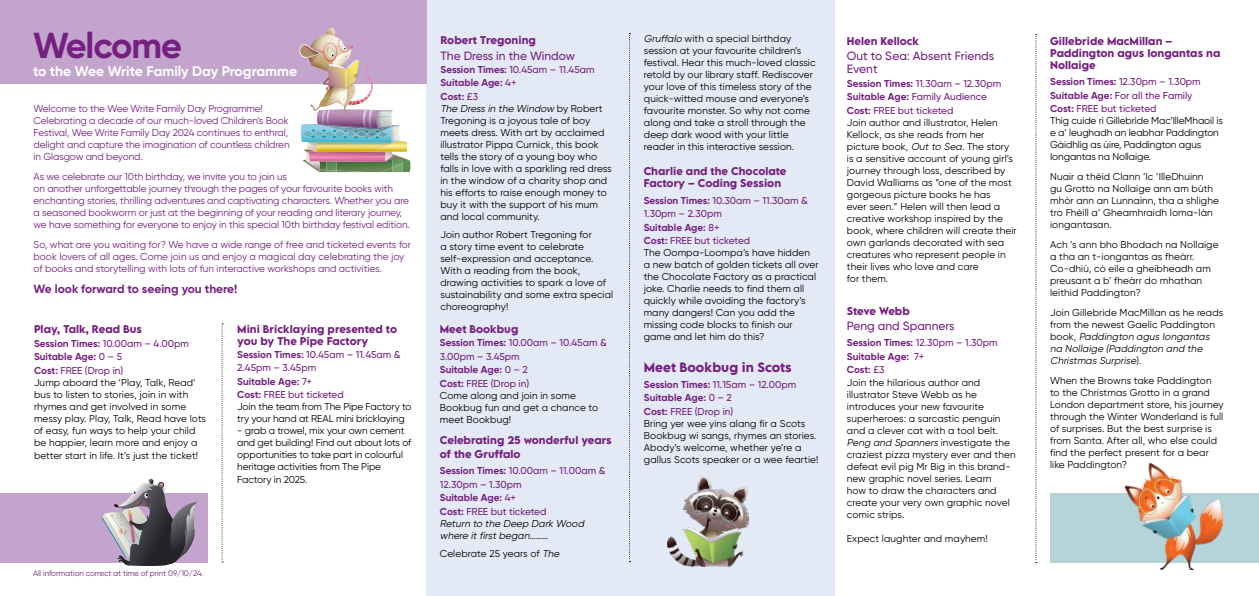
<style>
.page{position:relative;width:1259px;height:596px;background:#fff}
.page>*{position:absolute;margin:0;border:0;box-sizing:border-box;transform-origin:0 0}
.t1{font:700 36px "Gilroy";letter-spacing:-.03em;color:#75207f}
.t2{font:700 14px "Gilroy";color:#fff}
.t3{font:500 12px/13px "Gilroy";color:#75207f}
.t4{font:700 12px "Gilroy";color:#75207f}
.t5{font:600 12px "LEMONMILK Pro";color:#75207f}
.t6{font:10px/12px "Gilroy";letter-spacing:.01em;color:#000}
.t7{font:10px/12px "Gilroy";letter-spacing:-.01em;color:#75207f}
.t8{font:500 10px/13.5px "Gilroy";color:#75207f}
.t9{font:10px/12px "Gilroy";letter-spacing:-.01em;color:#000}
.t10{font:600 10px/12px "LEMONMILK Pro";color:#75207f}
.t11{font:700 10px/13.5px "Gilroy";color:#75207f}
.t12{font:italic 10px/12px "Gilroy";color:#000}
.t13{font:8px "Gilroy";letter-spacing:-.01em;color:#75207f}
.s1{font-weight:500}
.s2{font-weight:700}
.s3{font-style:italic}
</style>
<div class="page">
<div style="left:426px;top:0;width:409px;height:595px;background:#e3e9f5"></div>
<div style="left:1050px;top:493px;width:209px;height:69px;background:#b4d4da"></div>
<div style="left:0;top:493px;width:208px;height:69px;background:#c2a4cd"></div>
<svg style="left:222px;top:323px;width:1px;height:239px"></svg>
<img style="left:667px;top:476px;width:81px;height:90px">
<img style="left:1125px;top:463px;width:97px;height:106px">
<svg style="left:102px;top:478px;width:95px;height:87px"></svg>
<div style="left:0;top:0;width:426px;height:84px;background:#c2a4cd"></div>
<img style="left:299px;top:28px;width:111px;height:144px">
<svg style="left:629px;top:33px;width:1px;height:526px"></svg>
<svg style="left:1035px;top:34px;width:2px;height:526px"></svg>
<h1 class="t1" style="left:33px;top:23px;width:150px">Welcome</h1>
<h2 class="t2" style="left:33px;top:62px;width:265px">to the Wee Write Family Day Programme</h2>
<p class="t7" style="left:34px;top:102px;width:258px">Welcome to the Wee Write Family Day Programme!<br>Celebrating a decade of our much-loved Children’s Book Festival, Wee Write Family Day 2024 continues to enthral, delight and capture the imagination of countless children in Glasgow and beyond.</p>
<p class="t7" style="left:34px;top:170px;width:378px">As we celebrate our 10th birthday, we invite you to join us<br>on another unforgettable journey through the pages of your favourite books with enchanting stories, thrilling adventures and captivating characters. Whether you are a seasoned bookworm or just at the beginning of your reading and literary journey, we have something for everyone to enjoy in this special 10th birthday festival edition.</p>
<p class="t7" style="left:34px;top:238px;width:379px">So, what are you waiting for? We have a wide range of free and ticketed events for book lovers of all ages. Come join us and enjoy a magical day celebrating the joy of books and storytelling with lots of fun interactive workshops and activities.</p>
<p class="t4" style="left:34px;top:281px;width:205px">We look forward to seeing you there!</p>
<p class="t10" style="left:34px;top:323px;width:109px">Play, Talk, Read Bus</p>
<p class="t11" style="left:34px;top:336px;width:156px">Session Times: <span class="s1">10.00am – 4.00pm<br></span>Suitable Age: <span class="s1">0 – 5<br></span>Cost: <span class="s1">FREE (Drop in)</span></p>
<p class="t6" style="left:34px;top:376px;width:174px">Jump aboard the ‘Play, Talk, Read’ bus to listen to stories, join in with rhymes and get involved in some messy play. Play, Talk, Read have lots of easy, fun ways to help your child be happier, learn more and enjoy a</p>
<p class="t6" style="left:34px;top:449px;width:166px">better start in life. It’s just the ticket!</p>
<p class="t10" style="left:237px;top:322px;width:161px">Mini Bricklaying presented to you by The Pipe Factory</p>
<p class="t8" style="left:237px;top:347px;width:165px"><span class="s2">Session Times:</span> 10.45am – 11.45am &amp;<br>2.45pm – 3.45pm<br><span class="s2">Suitable Age:</span> 7+<br><span class="s2">Cost:</span> FREE but ticketed</p>
<p class="t9" style="left:237px;top:400px;width:176px">Join the team from The Pipe Factory to try your hand at REAL mini bricklaying</p>
<p class="t9" style="left:237px;top:424px;width:176px">- grab a trowel, mix your own cement and get building! Find out about lots of opportunities to take part in colourful heritage activities from The Pipe<br>Factory in 2025.</p>
<p class="t13" style="left:33px;top:567px;width:172px">All information correct at time of print 09/10/24.</p>
<p class="t10" style="left:440px;top:34px;width:97px">Robert Tregoning</p>
<p class="t3" style="left:440px;top:49px;width:136px">The Dress in the Window</p>
<p class="t11" style="left:440px;top:63px;width:156px">Session Times: <span class="s1">10.45am – 11.45am<br></span>Suitable Age: <span class="s1">4+<br></span>Cost: <span class="s1">£3</span></p>
<p class="t6" style="left:440px;top:102px;width:173px"><span class="s3">The Dress in the Window</span> b y R o b e r t<br>Tregoning is a joyous tale of boy meets dress. With art by acclaimed illustrator Pippa Curnick, this book tells the story of a young boy who falls in love with a sparkling red dress in the window of a charity shop and his efforts to raise enough money to buy it with the support of his mum and local community.</p>
<p class="t6" style="left:440px;top:228px;width:174px">Join author Robert Tregoning for<br>a story time event to celebrate self-expression and acceptance.<br>With a reading from the book, drawing activities to spark a love of sustainability and some extra special choreography!</p>
<p class="t10" style="left:440px;top:323px;width:80px">Meet Bookbug</p>
<p class="t8" style="left:440px;top:336px;width:168px"><span class="s2">Session Times:</span> 10.00am – 10.45am &amp;<br>3.00pm – 3.45pm<br><span class="s2">Suitable Age:</span> 0 – 2<br><span class="s2">Cost:</span> FREE (Drop in)</p>
<p class="t6" style="left:440px;top:389px;width:160px">Come along and join in some<br>Bookbug fun and get a chance to meet Bookbug!</p>
<p class="t10" style="left:440px;top:432px;width:173px;line-height:14.4px">Celebrating 25 wonderful years of the Gruffalo</p>
<p class="t8" style="left:440px;top:464px;width:167px"><span class="s2">Session Times:</span> 10.00am – 11.00am &amp;<br>12.30pm – 1.30pm<br><span class="s2">Suitable Age:</span> 4+<br><span class="s2">Cost:</span> FREE but ticketed</p>
<p class="t12" style="left:440px;top:516px;width:148px">Return to the Deep Dark Wood where it first began………</p>
<p class="t6" style="left:440px;top:546px;width:123px">Celebrate 25 years of <span class="s3">The</span></p>
<p class="t6" style="left:644px;top:32px;width:173px"><span class="s3">Gruffalo</span>with a special birthday session at your favourite children’s festival. Hear this much-loved classic retold by our library staff. Rediscover your love of this timeless story of the quick-witted mouse and everyone’s favourite monster. So why not come along and take a stroll through the deep dark wood with your little reader in this interactive session.</p>
<p class="t10" style="left:643px;top:165px;width:144px">Charlie and the Chocolate<br>Factory – Coding Session</p>
<p class="t8" style="left:643px;top:193px;width:166px"><span class="s2">Session Times:</span> 10.30am – 11.30am &amp;<br>1.30pm – 2.30pm<br><span class="s2">Suitable Age:</span> 8+<br><span class="s2">Cost:</span> FREE but ticketed</p>
<p class="t6" style="left:643px;top:246px;width:176px">The Oompa-Loompa’s have hidden a new batch of golden tickets all over the Chocolate Factory as a practical joke. Charlie needs to find them all quickly while avoiding the factory’s many dangers! Can you add the missing code blocks to finish our game and let him do this?</p>
<p class="t5" style="left:644px;top:358px;width:149px">Meet Bookbug in Scots</p>
<p class="t11" style="left:644px;top:377px;width:154px">Session Times: <span class="s1">11.15am – 12.00pm<br></span>Suitable Age: <span class="s1">0 – 2<br></span>Cost: <span class="s1">FREE (Drop in)</span></p>
<p class="t6" style="left:644px;top:417px;width:176px">Bring yer wee yins alang fir a Scots Bookbug wi sangs, rhymes an stories.<br>Abody’s welcome, whether ye’re a gallus Scots speaker or a wee feartie!</p>
<p class="t10" style="left:847px;top:35px;width:74px">Helen Kellock</p>
<p class="t3" style="left:847px;top:49px;width:149px">Out to Sea: Absent Friends<br>Event</p>
<p class="t8" style="left:847px;top:76px;width:156px"><span class="s2">Session Times:</span> 11.30am – 12.30pm<br><span class="s2">Suitable Age:</span> Family Audience<br><span class="s2">Cost:</span> FREE but ticketed</p>
<p class="t6" style="left:847px;top:116px;width:171px">Join author and illustrator, Helen<br>Kellock, as she reads from her picture book, <span class="s3">Out to Sea</span>. The story is a sensitive account of young girl’s journey through loss, described by<br>David Walliams as “one of the most gorgeous picture books he has<br>ever seen.” Helen will then lead a creative workshop inspired by the book, where children will create their own garlands decorated with sea creatures who represent people in their lives who love and care<br>for them.</p>
<p class="t10" style="left:847px;top:304px;width:64px">Steve Webb</p>
<p class="t3" style="left:847px;top:319px;width:109px">Peng and Spanners</p>
<p class="t11" style="left:847px;top:336px;width:152px">Session Times: <span class="s1">12.30pm – 1.30pm<br></span>Suitable Age: <span class="s1">7+<br></span>Cost: <span class="s1">£3</span></p>
<p class="t6" style="left:847px;top:375px;width:170px">Join the hilarious author and illustrator Steve Webb as he introduces your new favourite superheroes: a sarcastic penguin and a clever cat with a tool belt.<br><span class="s3">Peng and Spanners</span> investigate the craziest pizza mystery ever and then defeat evil pig Mr Big in this brand&shy;new graphic novel series. Learn<br>how to draw the characters and create your very own graphic novel comic strips.</p>
<p class="t6" style="left:847px;top:531px;width:142px">Expect laughter and mayhem!</p>
<p class="t10" style="left:1050px;top:35px;width:172px">Gillebride MacMillan –<br>Paddington agus Iongantas na<br>Nollaige</p>
<p class="t8" style="left:1050px;top:75px;width:152px"><span class="s2">Session Times:</span> 12.30pm – 1.30pm<br><span class="s2">Suitable Age:</span> For all the Family<br><span class="s2">Cost:</span> FREE but ticketed</p>
<p class="t9" style="left:1050px;top:114px;width:174px">Thig cuide ri Gillebrìde Mac’IlleMhaoil is e a’ leughadh an leabhar Paddington Gàidhlig as ùire, Paddington agus Iongantas na Nollaige.</p>
<p class="t6" style="left:1050px;top:170px;width:170px">Nuair a thèid Clann ’Ic ’IlleDhuinn<br>gu Grotto na Nollaige ann am bùth mhòr ann an Lunnainn, tha a shlighe tro Fhèill a’ Gheamhraidh loma-làn iongantasan.</p>
<p class="t6" style="left:1050px;top:238px;width:170px">Ach ’s ann bho Bhodach na Nollaige a tha an t-iongantas as fheàrr.<br>Co-dhiù, cò eile a gheibheadh am preusant a b’ fheàrr do mhathan leithid Paddington?</p>
<p class="t6" style="left:1050px;top:306px;width:175px">Join Gillebride MacMillan as he reads from the newest Gaelic Paddington b o o k , <span class="s3">Paddington agus Iongantas na Nollaige (Paddington and the<br>Christmas Surprise</span>) .</p>
<p class="t6" style="left:1050px;top:374px;width:175px">When the Browns take Paddington to the Christmas Grotto in a grand London department store, his journey through the Winter Wonderland is full of surprises. But the best surprise is from Santa. After all, who else could find the perfect present for a bear like Paddington?</p>
</div>
